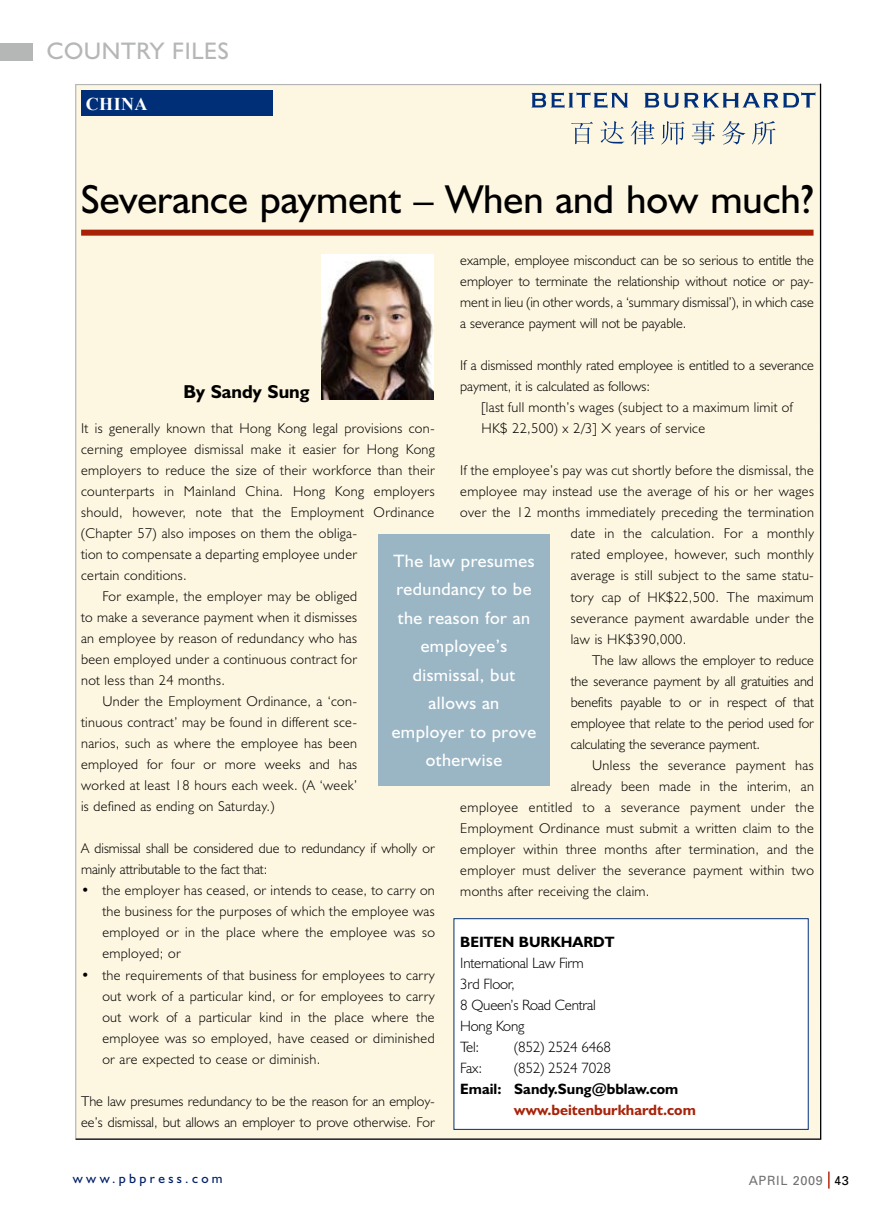
<style>
.page{position:relative;width:893px;height:1212px;background:#fff}
.page>*{position:absolute;margin:0;border:0;box-sizing:border-box;transform-origin:0 0}
.t1{font:40.5px "Humanist 521 BT";color:#000}
.t2{font:24px "Humanist 521 BT";letter-spacing:.025em;color:#b5b6b6}
.t3{font:700 18.75px "Humanist 521 BT";color:#000}
.t4{font:18px/28.5px "Humanist 521 BT";letter-spacing:.025em;color:#fff;text-align:center}
.t5{font:700 18px "Times New Roman";letter-spacing:.025em;color:#fff}
.t6{font:300 15px/21px "Humanist 521 BT";letter-spacing:-.015em;color:#000}
.t7{font:700 15px "Humanist 521 BT";color:#000}
.t8{font:700 15px "Humanist 521 BT";color:#a82208}
.t9{font:300 14.25px/21px "Humanist 521 BT";letter-spacing:.025em;color:#000;text-align:justify}
.t10{font:300 14.25px/21px "Humanist 521 BT";color:#000}
.t11{font:13.5px "Humanist 521 BT";letter-spacing:.25em;color:#001f67}
.t12{font:12.75px "Univers";letter-spacing:.05em;color:#727272}
.s1{color:#000}
</style>
<div class="page">
<svg style="left:828px;top:1171px;width:2px;height:17px"></svg>
<div style="left:75px;top:83px;width:747px;height:1057px;background:#fdf6e0"></div>
<div style="left:81px;top:90px;width:192px;height:26px;background:#002e77"></div>
<div style="left:81px;top:230px;width:732px;height:6px;background:#a82208"></div>
<svg style="left:531px;top:92px;width:97px;height:16px;background:#a1aebb"></svg>
<svg style="left:644px;top:92px;width:171px;height:16px;background:#a2afbb"></svg>
<svg style="left:571px;top:122px;width:22px;height:22px"></svg>
<svg style="left:600px;top:121px;width:24px;height:23px"></svg>
<svg style="left:631px;top:121px;width:24px;height:24px"></svg>
<svg style="left:661px;top:121px;width:24px;height:24px"></svg>
<svg style="left:692px;top:121px;width:23px;height:24px"></svg>
<svg style="left:722px;top:121px;width:23px;height:24px"></svg>
<svg style="left:752px;top:121px;width:24px;height:24px"></svg>
<img style="left:322px;top:254px;width:111px;height:146px">
<div style="left:0;top:43px;width:33px;height:18px;background:#b5b6b6"></div>
<div style="left:454px;top:919px;width:354px;height:210px;background:#fff"></div>
<div style="left:454px;top:918px;width:355px;height:212px;border:1px solid #002e77"></div>
<div style="left:378px;top:534px;width:171px;height:251px;background:#9ab6c5"></div>
<h2 class="t2" style="left:47px;top:36px;width:183px">COUNTRY FILES</h2>
<p class="t5" style="left:86px;top:93px;width:63px">CHINA</p>
<h1 class="t1" style="left:81px;top:174px;width:734px">Severance payment – When and how much?</h1>
<p class="t9" style="left:460px;top:250px;width:355px">example, employee misconduct can be so serious to entitle the employer to terminate the relationship without notice or pay&shy;ment in lieu (in other words, a ‘summary dismissal’), in which case a severance payment will not be payable.</p>
<p class="t10" style="left:460px;top:355px;width:355px">If a dismissed monthly rated employee is entitled to a severance payment, it is calculated as follows:</p>
<p class="t9" style="left:482px;top:397px;width:313px">[last full month’s wages (subject to a maximum limit of<br>HK$ 22,500) x 2/3] X years of service</p>
<p class="t9" style="left:460px;top:460px;width:355px">If the employee’s pay was cut shortly before the dismissal, the</p>
<p class="t9" style="left:460px;top:481px;width:355px">employee may instead use the average of his or her wages</p>
<p class="t9" style="left:460px;top:502px;width:355px">over the 12 months immediately preceding the termination</p>
<p class="t9" style="left:571px;top:523px;width:245px">date in the calculation. For a monthly</p>
<p class="t9" style="left:571px;top:544px;width:245px">rated employee, however, such monthly</p>
<p class="t9" style="left:571px;top:565px;width:245px">average is still subject to the same statu-</p>
<p class="t9" style="left:571px;top:586px;width:245px">tory cap of HK$22,500. The maximum</p>
<p class="t9" style="left:571px;top:607px;width:245px">severance payment awardable under the</p>
<p class="t9" style="left:571px;top:628px;width:117px">law is HK$390,000.</p>
<p class="t10" style="left:592px;top:649px;width:223px">The law allows the employer to reduce</p>
<p class="t10" style="left:571px;top:670px;width:245px">the severance payment by all gratuities and</p>
<p class="t10" style="left:571px;top:691px;width:245px">benefits payable to or in respect of that</p>
<p class="t10" style="left:571px;top:712px;width:245px">employee that relate to the period used for</p>
<p class="t10" style="left:571px;top:733px;width:191px">calculating the severance payment.</p>
<p class="t9" style="left:592px;top:754px;width:223px">Unless the severance payment has</p>
<p class="t9" style="left:571px;top:775px;width:245px">already been made in the interim, an</p>
<p class="t9" style="left:460px;top:796px;width:355px">employee entitled to a severance payment under the</p>
<p class="t9" style="left:460px;top:817px;width:355px">Employment Ordinance must submit a written claim to the</p>
<p class="t9" style="left:460px;top:838px;width:355px">employer within three months after termination, and the</p>
<p class="t9" style="left:460px;top:859px;width:355px">employer must deliver the severance payment within two</p>
<p class="t9" style="left:460px;top:880px;width:191px">months after receiving the claim.</p>
<h3 class="t3" style="left:183px;top:380px;width:128px">By Sandy Sung</h3>
<p class="t9" style="left:81px;top:418px;width:355px">It is generally known that Hong Kong legal provisions con-</p>
<p class="t9" style="left:81px;top:439px;width:355px">cerning employee dismissal make it easier for Hong Kong</p>
<p class="t9" style="left:81px;top:460px;width:355px">employers to reduce the size of their workforce than their</p>
<p class="t9" style="left:81px;top:481px;width:355px">counterparts in Mainland China. Hong Kong employers</p>
<p class="t9" style="left:81px;top:502px;width:355px">should, however, note that the Employment Ordinance</p>
<p class="t9" style="left:81px;top:523px;width:278px">(Chapter 57) also imposes on them the obliga-</p>
<p class="t9" style="left:81px;top:544px;width:278px">tion to compensate a departing employee under</p>
<p class="t9" style="left:81px;top:565px;width:107px">certain conditions.</p>
<p class="t9" style="left:102px;top:586px;width:256px">For example, the employer may be obliged</p>
<p class="t9" style="left:81px;top:607px;width:278px">to make a severance payment when it dismisses</p>
<p class="t9" style="left:81px;top:628px;width:278px">an employee by reason of redundancy who has</p>
<p class="t9" style="left:81px;top:649px;width:278px">been employed under a continuous contract for</p>
<p class="t9" style="left:81px;top:670px;width:145px">not less than 24 months.</p>
<p class="t9" style="left:102px;top:691px;width:256px">Under the Employment Ordinance, a ‘con-</p>
<p class="t9" style="left:81px;top:712px;width:278px">tinuous contract’ may be found in different sce-</p>
<p class="t9" style="left:81px;top:733px;width:278px">narios, such as where the employee has been</p>
<p class="t9" style="left:81px;top:754px;width:278px">employed for four or more weeks and has</p>
<p class="t9" style="left:81px;top:775px;width:278px">worked at least 18 hours each week. (A ‘week’</p>
<p class="t9" style="left:81px;top:796px;width:195px">is defined as ending on Saturday.)</p>
<p class="t10" style="left:81px;top:838px;width:355px">A dismissal shall be considered due to redundancy if wholly or mainly attributable to the fact that:</p>
<p class="t9" style="left:102px;top:880px;width:334px;text-indent:-21px">• the employer has ceased, or intends to cease, to carry on the business for the purposes of which the employee was employed or in the place where the employee was so employed; or</p>
<p class="t9" style="left:102px;top:964px;width:334px;text-indent:-21px">• the requirements of that business for employees to carry out work of a particular kind, or for employees to carry out work of a particular kind in the place where the employee was so employed, have ceased or diminished or are expected to cease or diminish.</p>
<p class="t10" style="left:81px;top:1090px;width:355px">The law presumes redundancy to be the reason for an employ&shy;ee’s dismissal, but allows an employer to prove otherwise. For</p>
<p class="t4" style="left:392px;top:546px;width:146px">The law presumes redundancy to be the reason for an employee’s dismissal, but allows an employer to prove otherwise</p>
<p class="t7" style="left:460px;top:932px;width:156px">BEITEN BURKHARDT</p>
<p class="t6" style="left:460px;top:952px;width:137px">International Law Firm<br>3rd Floor,<br>8 Queen’s Road Central<br>Hong Kong<br>Tel:</p>
<p class="t6" style="left:514px;top:1036px;width:98px">(852) 2524 6468</p>
<p class="t6" style="left:460px;top:1057px;width:23px">Fax:</p>
<p class="t6" style="left:514px;top:1057px;width:98px">(852) 2524 7028</p>
<p class="t7" style="left:460px;top:1079px;width:220px">Email: Sandy.Sung@bblaw.com</p>
<p class="t8" style="left:514px;top:1100px;width:183px">www.beitenburkhardt.com</p>
<p class="t11" style="left:73px;top:1170px;width:151px">www.pbpress.com</p>
<p class="t12" style="left:749px;top:1172px;width:102px">APRIL 2009 <span class="s1">43</span></p>
</div>
